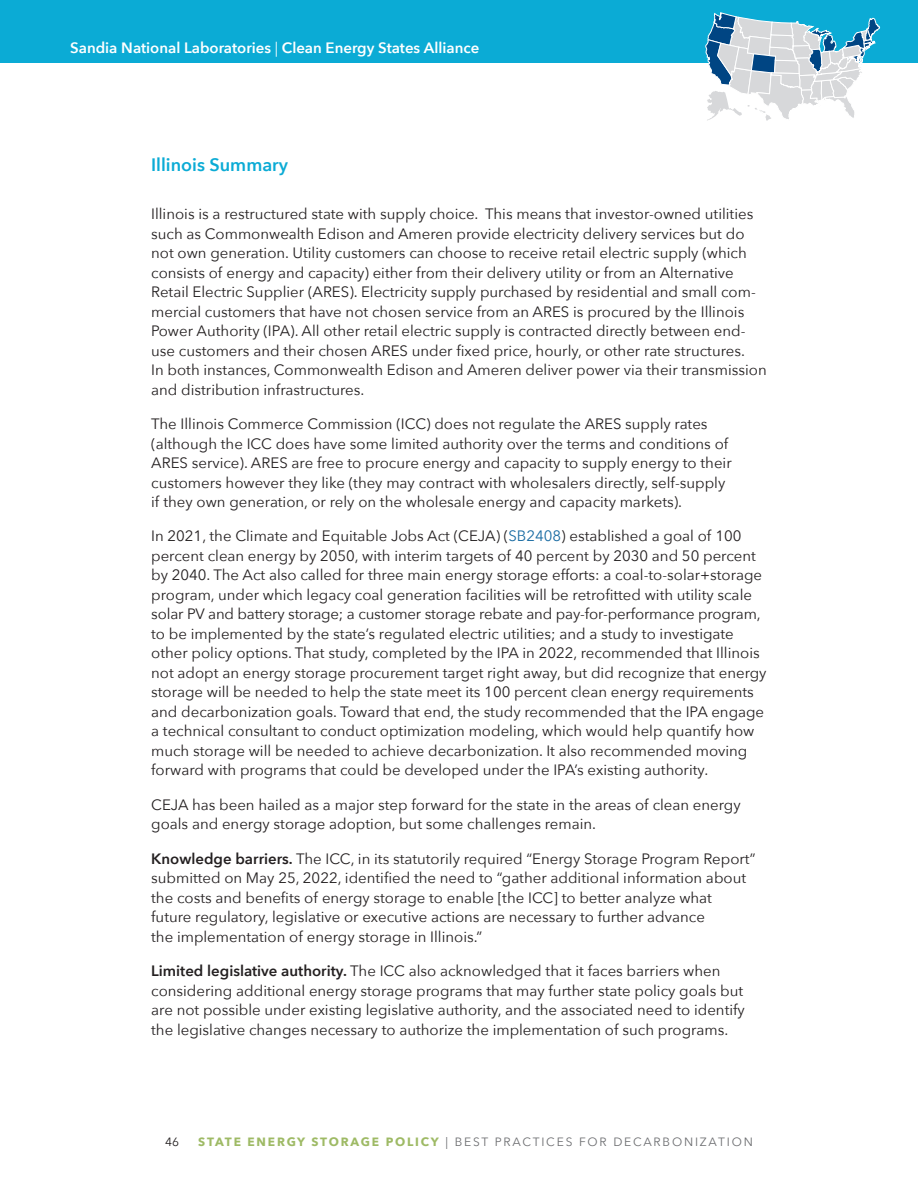
<style>
.page{position:relative;width:918px;height:1188px;background:#fff}
.page>*{position:absolute;margin:0;border:0;box-sizing:border-box;transform-origin:0 0}
.t1{font:600 18px "Avenir Next";color:#0babd5}
.t2{font:15px/19.5px "Avenir Next";color:#231f20}
.t3{font:600 15px "Avenir Next";color:#fff}
.t4{font:12px "Avenir Next";letter-spacing:.15em;color:#6c6d70}
.t5{font:12px "Avenir Next";color:#231f20}
.s1{font-weight:400}
.s2{color:#176aa2}
.s3{font-weight:600}
.s4{font-weight:700;color:#9eba65}
</style>
<div class="page">
<div style="left:0;top:0;width:918px;height:63px;background:#0babd5"></div>
<svg style="left:705px;top:12px;width:175px;height:109px"></svg>
<p class="t3" style="left:70px;top:35px;width:411px">Sandia National Laboratories <span class="s1">|</span> Clean Energy States Alliance</p>
<p class="t1" style="left:151px;top:149px;width:138px">Illinois Summary</p>
<p class="t2" style="left:151px;top:203px;width:617px">Illinois is a restructured state with supply choice. This means that investor-owned utilities such as Commonwealth Edison and Ameren provide electricity delivery services but do not own generation. Utility customers can choose to receive retail electric supply (which consists of energy and capacity) either from their delivery utility or from an Alternative Retail Electric Supplier (ARES). Electricity supply purchased by residential and small com&shy;mercial customers that have not chosen service from an ARES is procured by the Illinois Power Authority (IPA). All other retail electric supply is contracted directly between end&shy;use customers and their chosen ARES under fixed price, hourly, or other rate structures.<br>In both instances, Commonwealth Edison and Ameren deliver power via their transmission and distribution infrastructures.</p>
<p class="t2" style="left:151px;top:413px;width:582px">The Illinois Commerce Commission (ICC) does not regulate the ARES supply rates (although the ICC does have some limited authority over the terms and conditions of ARES service). ARES are free to procure energy and capacity to supply energy to their customers however they like (they may contract with wholesalers directly, self-supply if they own generation, or rely on the wholesale energy and capacity markets).</p>
<p class="t2" style="left:151px;top:526px;width:617px">In 2021, the Climate and Equitable Jobs Act (CEJA) (<span class="s2">SB2408</span>) established a goal of 100 percent clean energy by 2050, with interim targets of 40 percent by 2030 and 50 percent by 2040. The Act also called for three main energy storage efforts: a coal-to-solar+storage program, under which legacy coal generation facilities will be retrofitted with utility scale solar PV and battery storage; a customer storage rebate and pay-for-performance program, to be implemented by the state’s regulated electric utilities; and a study to investigate other policy options. That study, completed by the IPA in 2022, recommended that Illinois not adopt an energy storage procurement target right away, but did recognize that energy storage will be needed to help the state meet its 100 percent clean energy requirements and decarbonization goals. Toward that end, the study recommended that the IPA engage a technical consultant to conduct optimization modeling, which would help quantify how much storage will be needed to achieve decarbonization. It also recommended moving forward with programs that could be developed under the IPA’s existing authority.</p>
<p class="t2" style="left:151px;top:794px;width:591px">CEJA has been hailed as a major step forward for the state in the areas of clean energy goals and energy storage adoption, but some challenges remain.</p>
<p class="t2" style="left:151px;top:848px;width:606px"><span class="s3">Knowledge barriers.</span> The ICC, in its statutorily required “Energy Storage Program Report” submitted on May 25, 2022, identified the need to “gather additional information about the costs and benefits of energy storage to enable [the ICC] to better analyze what future regulatory, legislative or executive actions are necessary to further advance<br>the implementation of energy storage in Illinois.”</p>
<p class="t2" style="left:151px;top:961px;width:595px"><span class="s3">Limited legislative authority.</span> The ICC also acknowledged that it faces barriers when considering additional energy storage programs that may further state policy goals but are not possible under existing legislative authority, and the associated need to identify the legislative changes necessary to authorize the implementation of such programs.</p>
<p class="t5" style="left:165px;top:1131px;width:15px">46</p>
<p class="t4" style="left:198px;top:1131px;width:556px"><span class="s4">STATE ENERGY STORAGE POLICY</span> | BEST PRACTICES FOR DECARBONIZATION</p>
</div>
